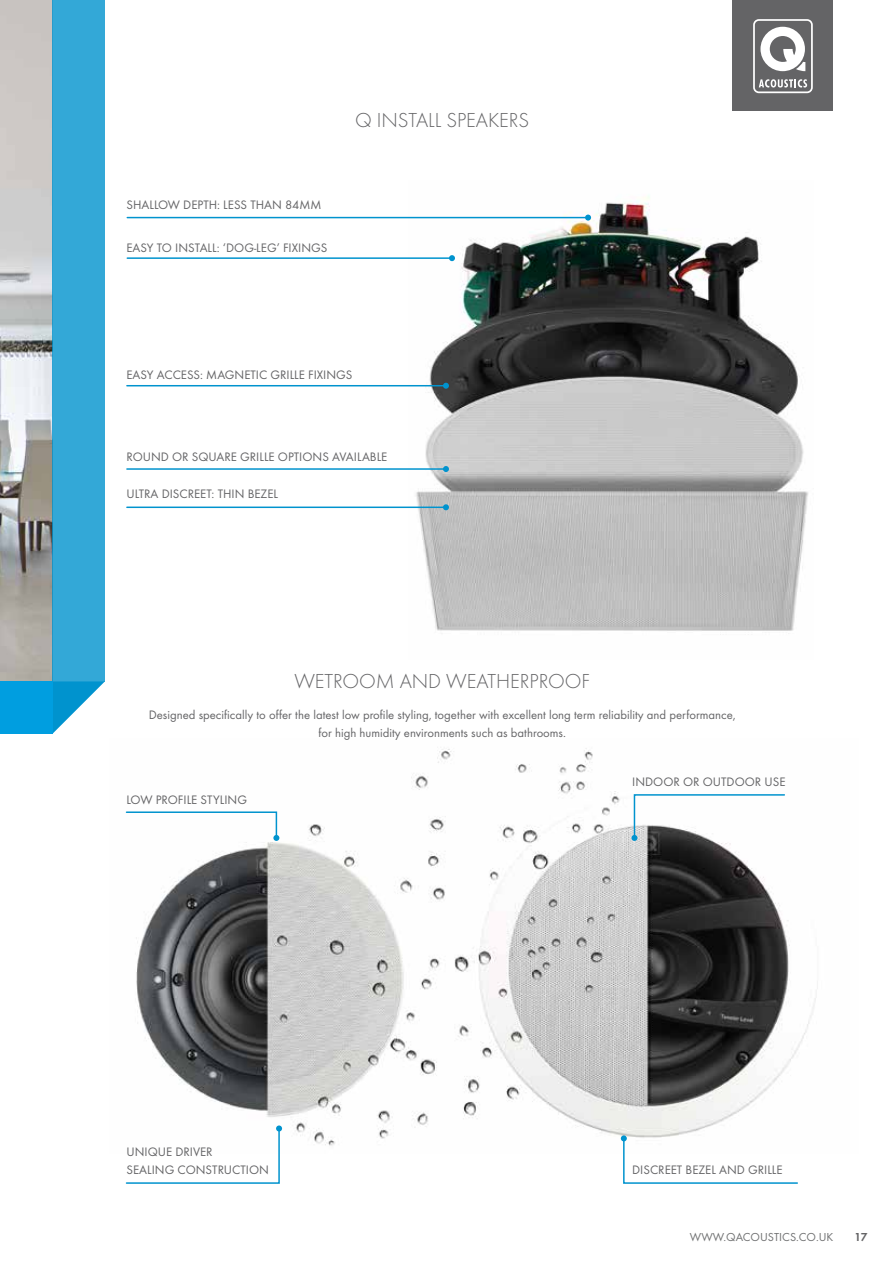
<style>
.page{position:relative;width:893px;height:1263px;background:#fff}
.page>*{position:absolute;margin:0;border:0;box-sizing:border-box;transform-origin:0 0}
.t1{font:300 21px "Futura T";letter-spacing:-.005em;color:#646466}
.t2{font:12.75px/18px "Futura T";color:#646466;text-align:center}
.t3{font:12px "Futura T";color:#707172}
.t4{font:600 12px "Futura T";color:#646466}
</style>
<div class="page">
<div style="left:732px;top:0;width:101px;height:111px;background:#646466"></div>
<div style="left:753px;top:19px;width:60px;height:74px;border:2px solid #fff;border-radius:5px"></div>
<svg style="left:760px;top:27px;width:45px;height:44px"></svg>
<svg style="left:759px;top:79px;width:48px;height:9px"></svg>
<img style="left:0;top:0;width:52px;height:681px">
<img style="left:408px;top:195px;width:401px;height:440px">
<hr style="left:127px;top:217px;width:461px;height:1px;background:#0093ce">
<svg style="left:585px;top:215px;width:6px;height:6px"></svg>
<hr style="left:127px;top:257px;width:325px;height:2px;background:#0093ce">
<svg style="left:449px;top:255px;width:6px;height:6px"></svg>
<hr style="left:127px;top:385px;width:319px;height:1px;background:#0093ce">
<svg style="left:443px;top:383px;width:6px;height:6px"></svg>
<hr style="left:127px;top:468px;width:319px;height:2px;background:#0093ce">
<svg style="left:443px;top:466px;width:6px;height:6px"></svg>
<hr style="left:127px;top:506px;width:319px;height:2px;background:#0093ce">
<svg style="left:443px;top:504px;width:6px;height:6px"></svg>
<img style="left:136px;top:748px;width:682px;height:398px">
<svg style="left:125px;top:811px;width:154px;height:30px"></svg>
<svg style="left:631px;top:793px;width:155px;height:48px"></svg>
<svg style="left:125px;top:1125px;width:157px;height:59px"></svg>
<svg style="left:621px;top:1135px;width:178px;height:49px"></svg>
<div style="left:52px;top:0;width:53px;height:681px;background:#33a8d7"></div>
<svg style="left:52px;top:681px;width:53px;height:53px"></svg>
<div style="left:0;top:681px;width:52px;height:53px;background:#009ee0"></div>
<p class="t2" style="left:126px;top:196px;width:197px">SHALLOW DEPTH: LESS THAN 84MM</p>
<p class="t2" style="left:126px;top:238px;width:202px">EASY TO INSTALL: ‘DOG-LEG’ FIXINGS</p>
<h1 class="t1" style="left:355px;top:107px;width:176px">Q INSTALL SPEAKERS</h1>
<p class="t2" style="left:126px;top:366px;width:228px">EASY ACCESS: MAGNETIC GRILLE FIXINGS</p>
<p class="t2" style="left:126px;top:447px;width:262px">ROUND OR SQUARE GRILLE OPTIONS AVAILABLE</p>
<p class="t2" style="left:126px;top:485px;width:153px">ULTRA DISCREET: THIN BEZEL</p>
<h1 class="t1" style="left:294px;top:669px;width:297px">WETROOM AND WEATHERPROOF</h1>
<p class="t2" style="left:149px;top:705px;width:589px">Designed specifically to offer the latest low profile styling, together with excellent long term reliability and performance, for high humidity environments such as bathrooms.</p>
<p class="t2" style="left:126px;top:790px;width:122px">LOW PROFILE STYLING</p>
<p class="t2" style="left:126px;top:1142px;width:144px;text-align:left">UNIQUE DRIVER<br>SEALING CONSTRUCTION</p>
<p class="t2" style="left:632px;top:772px;width:155px">INDOOR OR OUTDOOR USE</p>
<p class="t2" style="left:632px;top:1160px;width:152px">DISCREET BEZEL AND GRILLE</p>
<p class="t3" style="left:690px;top:1230px;width:145px">WWW.QACOUSTICS.CO.UK</p>
<p class="t4" style="left:855px;top:1230px;width:14px">17</p>
</div>
